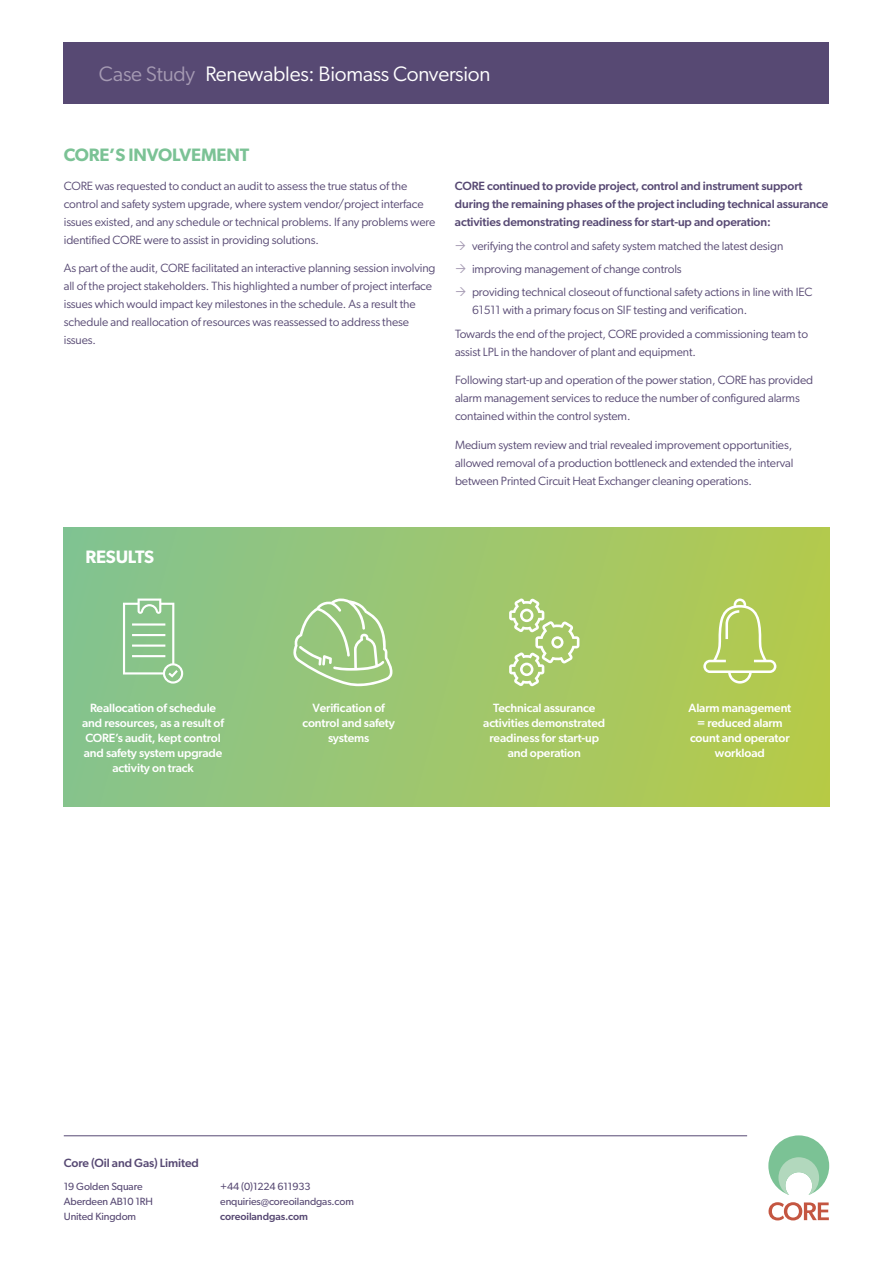
<style>
.page{position:relative;width:893px;height:1263px;background:#fff}
.page>*{position:absolute;margin:0;border:0;box-sizing:border-box;transform-origin:0 0}
.t1{font:21px "Gibson";letter-spacing:-.01em;color:#fff}
.t2{font:600 18px "Gibson";letter-spacing:-.01em;color:#7bc295}
.t3{font:600 18px "Gibson";letter-spacing:-.01em;color:#fff}
.t4{font:12px/18px "Gibson";letter-spacing:-.01em;color:#574973}
.t5{font:500 12px/15px "Gibson";letter-spacing:-.01em;color:#fff;text-align:center}
.t6{font:500 12px/18px "Gibson";letter-spacing:-.01em;color:#574973}
.t7{font:10.5px/15px "Gibson";letter-spacing:-.01em;color:#574973}
.t8{font:500 10.5px "Gibson";letter-spacing:-.01em;color:#574973}
.s1{color:#a59ab3}
</style>
<div class="page">
<svg style="left:768px;top:1135px;width:61px;height:60px"></svg>
<svg style="left:768px;top:1202px;width:61px;height:18px"></svg>
<hr style="left:64px;top:1135px;width:683px;height:1px;background:#574973">
<div style="left:64px;top:43px;width:765px;height:61px;background:#574973"></div>
<div style="left:64px;top:527px;width:765px;height:280px;background:linear-gradient(to right,#84c390,#b7ca4b)"></div>
<svg style="left:703px;top:598px;width:73px;height:86px;background:#bad06a"></svg>
<svg style="left:291px;top:598px;width:103px;height:88px;background:#a7ce8e"></svg>
<svg style="left:509px;top:598px;width:70px;height:88px;background:#b6d286"></svg>
<svg style="left:123px;top:598px;width:60px;height:86px;background:#a0cf9f"></svg>
<h1 class="t1" style="left:99px;top:61px;width:393px"><span class="s1">Case Study</span> Renewables: Biomass Conversion</h1>
<h2 class="t2" style="left:64px;top:144px;width:187px">CORE’S INVOLVEMENT</h2>
<p class="t4" style="left:64px;top:176px;width:373px">CORE was requested to conduct an audit to assess the true status of the control and safety system upgrade, where system vendor/project interface issues existed, and any schedule or technical problems. If any problems were identified CORE were to assist in providing solutions.</p>
<p class="t4" style="left:64px;top:259px;width:373px">As part of the audit, CORE facilitated an interactive planning session involving all of the project stakeholders. This highlighted a number of project interface issues which would impact key milestones in the schedule. As a result the schedule and reallocation of resources was reassessed to address these issues.</p>
<p class="t6" style="left:455px;top:177px;width:375px">CORE continued to provide project, control and instrument support during the remaining phases of the project including technical assurance activities demonstrating readiness for start-up and operation:</p>
<p class="t4" style="left:472px;top:234px;width:342px;line-height:23.2px">verifying the control and safety system matched the latest design improving management of change controls<br>providing technical closeout of functional safety actions in line with IEC</p>
<p class="t4" style="left:455px;top:298px;width:355px;line-height:23.2px;text-indent:17px">61511 with a primary focus on SIF testing and verification.<br>Towards the end of the project, CORE provided a commissioning team to</p>
<p class="t4" style="left:455px;top:342px;width:242px">assist LPL in the handover of plant and equipment.</p>
<p class="t4" style="left:455px;top:371px;width:360px">Following start-up and operation of the power station, CORE has provided alarm management services to reduce the number of configured alarms contained within the control system.</p>
<p class="t4" style="left:455px;top:436px;width:340px;text-align:justify">Medium system review and trial revealed improvement opportunities, allowed removal of a production bottleneck and extended the interval between Printed Circuit Heat Exchanger cleaning operations.</p>
<h2 class="t3" style="left:85px;top:546px;width:70px">RESULTS</h2>
<p class="t5" style="left:82px;top:700px;width:143px">Reallocation of schedule and resources, as a result of<br>CORE’s audit, kept control and safety system upgrade activity on track</p>
<p class="t5" style="left:302px;top:700px;width:94px">Verification of control and safety systems</p>
<p class="t5" style="left:688px;top:700px;width:104px">Alarm management = reduced alarm count and operator workload</p>
<p class="t5" style="left:483px;top:700px;width:123px">Technical assurance activities demonstrated readiness for start-up and operation</p>
<p class="t6" style="left:64px;top:1154px;width:137px">Core (Oil and Gas) Limited</p>
<p class="t7" style="left:64px;top:1179px;width:91px">19 Golden Square<br>Aberdeen AB10 1RH<br>United Kingdom</p>
<p class="t7" style="left:220px;top:1179px;width:135px">+44 (0)1224 611933 enquiries@coreoilandgas.com</p>
<p class="t8" style="left:220px;top:1210px;width:89px">coreoilandgas.com</p>
</div>
